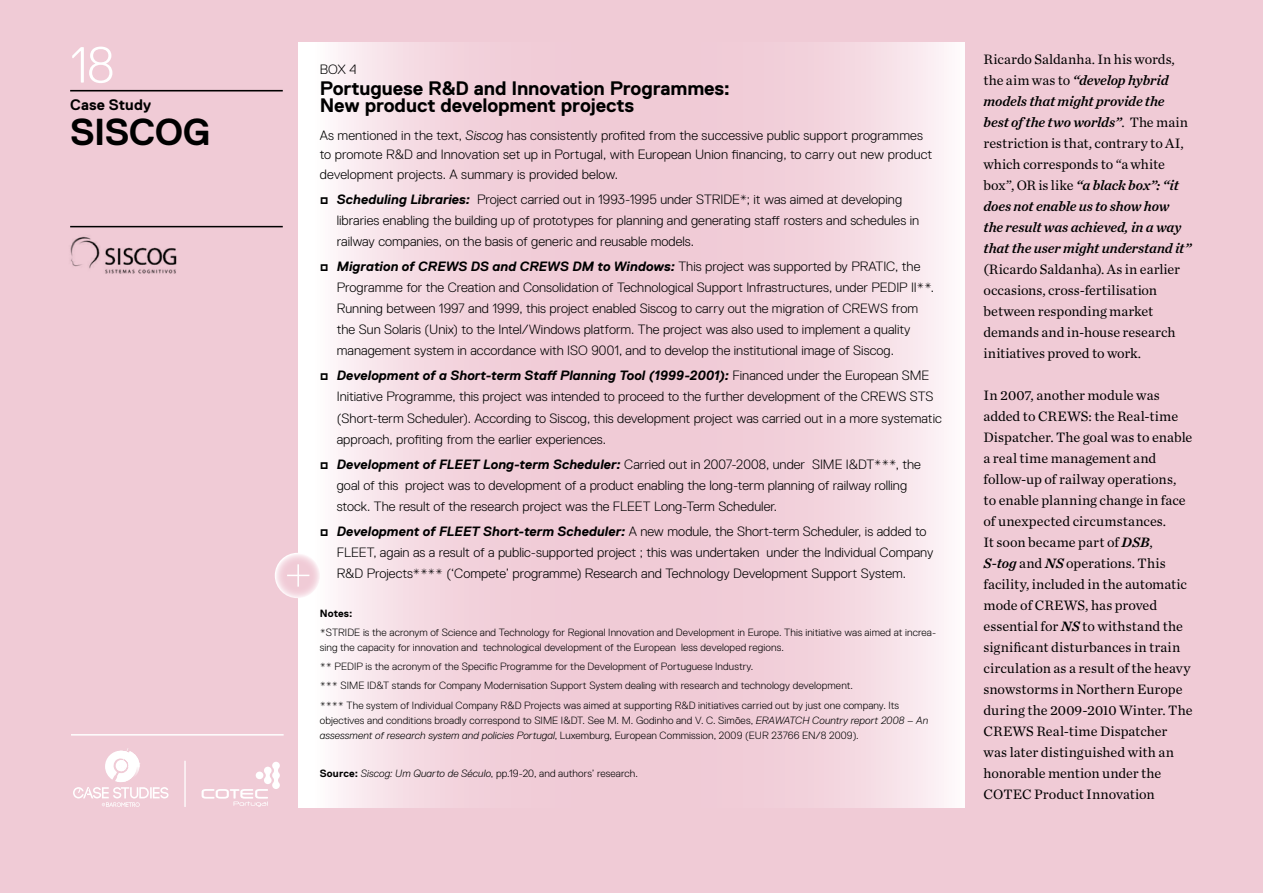
<style>
.page{position:relative;width:1263px;height:893px;background:#f0cbd6}
.page>*{position:absolute;margin:0;border:0;box-sizing:border-box;transform-origin:0 0}
.t1{font:300 50.7px "Replica";color:#fff}
.t2{font:700 37.5px "Replica";letter-spacing:-.015em;color:#000}
.legendas_imagens{font:700 19.5px/16.5px "Replica";letter-spacing:-.01em;color:#000}
.t3{font:700 15.15px "Replica";letter-spacing:.005em;color:#000}
.texto{font:14.25px/21px "Chronicle Text G1";color:#000}
.bullets-pontos{font:300 13.5px/21px "Replica";color:#000}
.texto_caixas{font:300 13.5px/19.5px "Replica";letter-spacing:.005em;color:#000}
.créditos_imagens{font:300 10.5px/15px "Replica";letter-spacing:.01em;color:#000}
.créditos_imagens-2{font:700 10.5px "Replica";letter-spacing:.01em;color:#000}
.s1{font-style:italic}
.s2{font-weight:700;font-style:italic}
.s3{font-weight:700}
.s4{font-family:"Chronicle Text G1 Semi";font-style:italic}
</style>
<div class="page">
<hr style="left:70px;top:90px;width:213px;height:1px;background:#000">
<img style="left:70px;top:227px;width:117px;height:47px">
<hr style="left:70px;top:226px;width:213px;height:1px;background:#000">
<hr style="left:71px;top:734px;width:213px;height:2px;background:#fff">
<svg style="left:73px;top:748px;width:96px;height:59px"></svg>
<svg style="left:202px;top:762px;width:78px;height:45px"></svg>
<hr style="left:184px;top:761px;width:2px;height:46px;background:#fff">
<svg style="left:298px;top:43px;width:666px;height:765px"></svg>
<svg style="left:275px;top:553px;width:45px;height:45px"></svg>
<hr style="left:297px;top:564px;width:2px;height:23px;background:#fff">
<svg style="left:287px;top:575px;width:22px;height:1px"></svg>
<svg style="left:321px;top:197px;width:7px;height:7px"></svg>
<svg style="left:321px;top:264px;width:7px;height:7px"></svg>
<svg style="left:321px;top:374px;width:7px;height:6px"></svg>
<svg style="left:321px;top:462px;width:7px;height:7px"></svg>
<svg style="left:321px;top:529px;width:7px;height:7px"></svg>
<h1 class="t1" style="left:70px;top:37px;width:46px">18</h1>
<p class="t3" style="left:70px;top:97px;width:82px">Case Study</p>
<h2 class="t2" style="left:70px;top:111px;width:142px">SISCOG</h2>
<p class="texto_caixas" style="left:320px;top:60px;width:39px">BOX 4</p>
<p class="legendas_imagens" style="left:320px;top:80px;width:412px">Portuguese R&amp;D and Innovation Programmes:<br>New product development projects</p>
<p class="texto_caixas" style="left:320px;top:125px;width:614px">As mentioned in the text, <span class="s1">Siscog</span> has consistently profited from the successive public support programmes to promote R&amp;D and Innovation set up in Portugal, with European Union financing, to carry out new product development projects. A summary is provided below.</p>
<p class="bullets-pontos" style="left:337px;top:189px;width:584px"><span class="s2">Scheduling Libraries:</span> Project carried out in 1993-1995 under STRIDE*; it was aimed at developing libraries enabling the building up of prototypes for planning and generating staff rosters and schedules in railway companies, on the basis of generic and reusable models.</p>
<p class="bullets-pontos" style="left:337px;top:256px;width:599px"><span class="s2">Migration of CREWS DS and CREWS DM to Windows:</span> This project was supported by PRATIC, the Programme for the Creation and Consolidation of Technological Support Infrastructures, under PEDIP II**.<br>Running between 1997 and 1999, this project enabled Siscog to carry out the migration of CREWS from the Sun Solaris (Unix) to the Intel/Windows platform. The project was also used to implement a quality management system in accordance with ISO 9001, and to develop the institutional image of Siscog.</p>
<p class="bullets-pontos" style="left:337px;top:365px;width:607px"><span class="s2">Development of a Short-term Staff Planning Tool (1999-2001):</span> Financed under the European SME Initiative Programme, this project was intended to proceed to the further development of the CREWS STS (Short-term Scheduler). According to Siscog, this development project was carried out in a more systematic approach, profiting from the earlier experiences.</p>
<p class="bullets-pontos" style="left:337px;top:454px;width:586px"><span class="s2">Development of FLEET Long-term Scheduler:</span> Carried out in 2007-2008, under SIME I&amp;DT***, the goal of this project was to development of a product enabling the long-term planning of railway rolling stock. The result of the research project was the FLEET Long-Term Scheduler.</p>
<p class="bullets-pontos" style="left:337px;top:521px;width:598px"><span class="s2">Development of FLEET Short-term Scheduler:</span> A new module, the Short-term Scheduler, is added to<br>FLEET, again as a result of a public-supported project ; this was undertaken under the Individual Company<br>R&amp;D Projects**** (‘Compete’ programme) Research and Technology Development Support System.</p>
<p class="créditos_imagens-2" style="left:320px;top:607px;width:34px">Notes:</p>
<p class="créditos_imagens" style="left:320px;top:625px;width:618px"><span class="s3">*</span>STRIDE is the acronym of Science and Technology for Regional Innovation and Development in Europe. This initiative was aimed at increa&shy;sing the capacity for innovation and technological development of the European less developed regions.</p>
<p class="créditos_imagens" style="left:320px;top:659px;width:435px"><span class="s3">**</span> PEDIP is the acronym of the Specific Programme for the Development of Portuguese Industry.</p>
<p class="créditos_imagens" style="left:320px;top:678px;width:535px"><span class="s3">***</span> SIME ID&amp;T stands for Company Modernisation Support System dealing with research and technology development.</p>
<p class="créditos_imagens" style="left:320px;top:697px;width:610px"><span class="s3">****</span> The system of Individual Company R&amp;D Projects was aimed at supporting R&amp;D initiatives carried out by just one company. Its objectives and conditions broadly correspond to SIME I&amp;DT. See M. M. Godinho and V. C. Simões, <span class="s1">ERAWATCH Country report 2008 – An assessment of research system and policies Portugal</span>, Luxemburg, European Commission, 2009 (EUR 23766 EN/8 2009).</p>
<p class="créditos_imagens" style="left:320px;top:766px;width:320px"><span class="s3">Source:</span> <span class="s1">Siscog: Um Quarto de Século</span>, pp.19-20, and authors’ research.</p>
<p class="texto" style="left:983px;top:47px;width:209px">Ricardo Saldanha. In his words, the aim was to <span class="s4">“develop hybrid models that might provide the best of the two worlds”</span>. The main restriction is that, contrary to AI, which corresponds to “a white box”, OR is like <span class="s4">“a black box”: “it does not enable us to show how the result was achieved, in a way that the user might understand it” </span>(Ricardo Saldanha). As in earlier occasions, cross-fertilisation between responding market demands and in-house research initiatives proved to work.</p>
<p class="texto" style="left:983px;top:383px;width:210px">In 2007, another module was added to CREWS: the Real-time<br>Dispatcher. The goal was to enable a real time management and follow-up of railway operations, to enable planning change in face of unexpected circumstances.<br>It soon became part of <span class="s4">DSB</span>,<br><span class="s4">S-tog</span> and <span class="s4">NS</span> operations. This facility, included in the automatic mode of CREWS, has proved essential for <span class="s4">NS</span> to withstand the significant disturbances in train circulation as a result of the heavy snowstorms in Northern Europe during the 2009-2010 Winter. The<br>CREWS Real-time Dispatcher was later distinguished with an honorable mention under the<br>COTEC Product Innovation</p>
</div>
